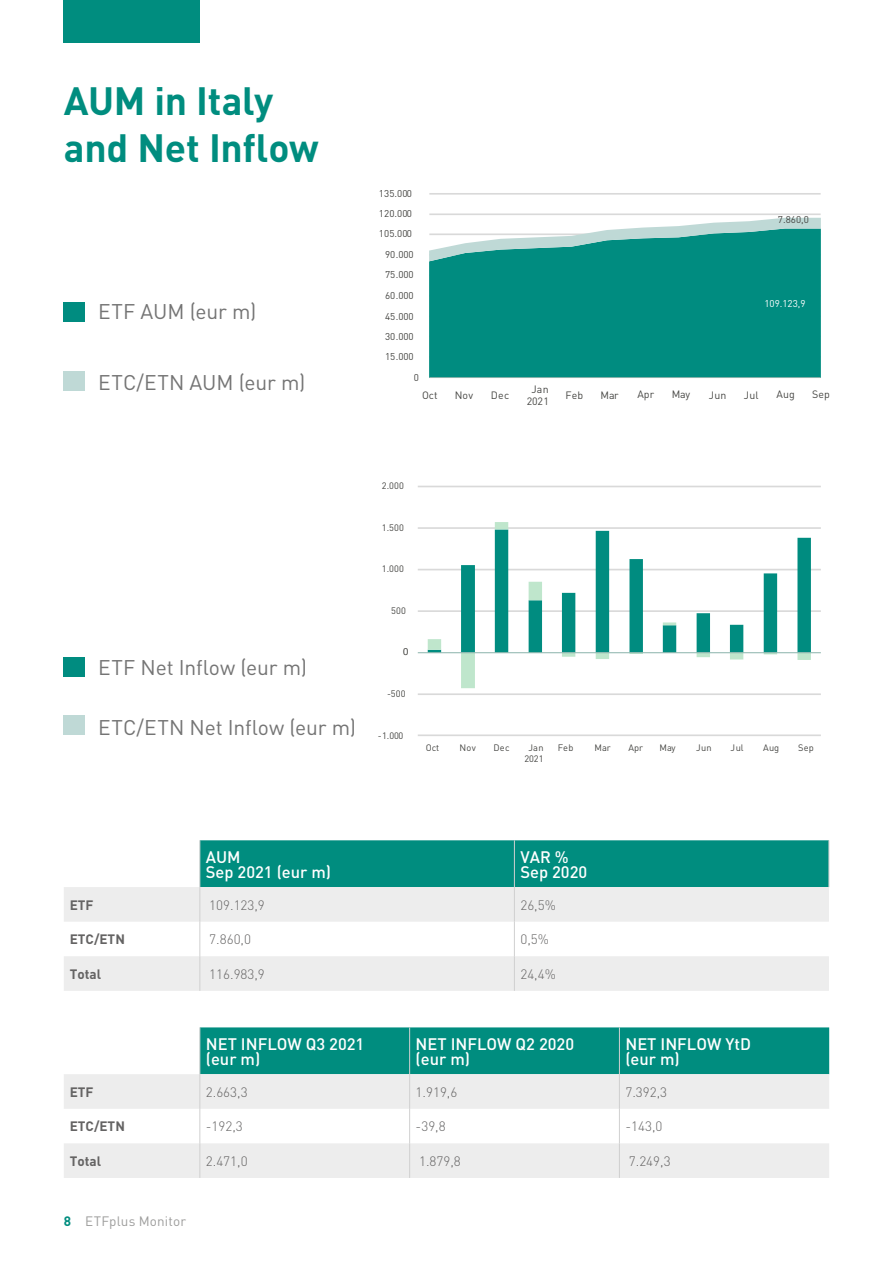
<style>
.page{position:relative;width:893px;height:1263px;background:#fff}
.page>*{position:absolute;margin:0;border:0;box-sizing:border-box;transform-origin:0 0}
.t1{font:700 39px/46.8px "DIN Pro";letter-spacing:-.005em;color:#008d7f}
.t2{font:21px "DIN Pro";letter-spacing:-.005em;color:#747474}
.t3{font:500 16.5px/15px "DIN Pro";color:#fff}
.t4{font:300 13.5px "DIN Pro";color:#646363}
.t5{font:700 13.5px "DIN Pro";color:#646363}
.t6{font:13.5px "DIN Pro";letter-spacing:.01em;color:#9d9d9c}
.t7{font:10.5px/12.8px "DIN Pro";color:#454542;text-align:center}
.t8{font:9.75px "DIN Pro";color:#454542}
.t9{font:9.75px "DIN Pro";color:#fff}
.t10{font:9.3px/11.1px "DIN Pro";color:#454542;text-align:center}
.t11{font:9.3px "Verdana";color:#454542}
.s1{font-weight:700;color:#008d7f}
</style>
<div class="page">
<div style="left:64px;top:715px;width:21px;height:19px;background:#bfd9d6"></div>
<div style="left:64px;top:371px;width:21px;height:20px;background:#bfd9d6"></div>
<div style="left:64px;top:657px;width:21px;height:19px;background:#008c80"></div>
<div style="left:64px;top:302px;width:21px;height:20px;background:#008c80"></div>
<div style="left:201px;top:1027px;width:628px;height:47px;background:#008d7f"></div>
<svg style="left:64px;top:1074px;width:765px;height:104px;fill:#ededed"></svg>
<hr style="left:200px;top:1027px;width:1px;height:47px;background:#d0d0d0">
<hr style="left:409px;top:1027px;width:1px;height:47px;background:#d0d0d0">
<hr style="left:619px;top:1027px;width:1px;height:47px;background:#d0d0d0">
<hr style="left:200px;top:1074px;width:1px;height:35px;background:#d0d0d0">
<hr style="left:409px;top:1074px;width:1px;height:35px;background:#d0d0d0">
<hr style="left:619px;top:1074px;width:1px;height:35px;background:#d0d0d0">
<hr style="left:200px;top:1109px;width:1px;height:34px;background:#d0d0d0">
<hr style="left:409px;top:1109px;width:1px;height:34px;background:#d0d0d0">
<hr style="left:619px;top:1109px;width:1px;height:34px;background:#d0d0d0">
<hr style="left:200px;top:1143px;width:1px;height:35px;background:#d0d0d0">
<hr style="left:409px;top:1143px;width:1px;height:35px;background:#d0d0d0">
<hr style="left:619px;top:1143px;width:1px;height:35px;background:#d0d0d0">
<div style="left:201px;top:840px;width:628px;height:47px;background:#008d7f"></div>
<svg style="left:64px;top:887px;width:765px;height:104px;fill:#ededed"></svg>
<hr style="left:200px;top:840px;width:1px;height:47px;background:#d0d0d0">
<hr style="left:514px;top:840px;width:1px;height:47px;background:#d0d0d0">
<hr style="left:829px;top:840px;width:1px;height:47px;background:#d0d0d0">
<hr style="left:200px;top:887px;width:1px;height:35px;background:#d0d0d0">
<hr style="left:200px;top:922px;width:1px;height:34px;background:#d0d0d0">
<hr style="left:200px;top:956px;width:1px;height:35px;background:#d0d0d0">
<hr style="left:514px;top:887px;width:1px;height:35px;background:#d0d0d0">
<hr style="left:514px;top:922px;width:1px;height:34px;background:#d0d0d0">
<hr style="left:514px;top:956px;width:1px;height:35px;background:#d0d0d0">
<div style="left:64px;top:0;width:136px;height:43px;background:#008d7f"></div>
<hr style="left:429px;top:193px;width:392px;height:2px;background:#d9d9d9">
<hr style="left:429px;top:213px;width:392px;height:2px;background:#d9d9d9">
<div style="left:429px;top:261px;width:392px;height:116px;background:#008c80"></div>
<svg style="left:429px;top:218px;width:392px;height:43px"></svg>
<hr style="left:429px;top:377px;width:392px;height:1px;background:#8ab3ab">
<hr style="left:418px;top:486px;width:403px;height:1px;background:#d9d9d9">
<hr style="left:418px;top:527px;width:403px;height:2px;background:#d9d9d9">
<hr style="left:418px;top:569px;width:403px;height:1px;background:#d9d9d9">
<hr style="left:418px;top:610px;width:403px;height:2px;background:#d9d9d9">
<hr style="left:418px;top:693px;width:403px;height:2px;background:#d9d9d9">
<hr style="left:418px;top:734px;width:403px;height:2px;background:#d9d9d9">
<svg style="left:428px;top:522px;width:383px;height:166px"></svg>
<hr style="left:418px;top:652px;width:403px;height:1px;background:#8ab3ab">
<h1 class="t1" style="left:64px;top:73px;width:257px">AUM in Italy and Net Inflow</h1>
<h2 class="t2" style="left:98px;top:295px;width:160px">ETF AUM (eur m)</h2>
<h2 class="t2" style="left:98px;top:366px;width:209px">ETC/ETN AUM (eur m)</h2>
<p class="t8" style="left:379px;top:185px;width:35px">135.000</p>
<p class="t8" style="left:379px;top:206px;width:35px">120.000</p>
<p class="t8" style="left:379px;top:226px;width:35px">105.000</p>
<p class="t8" style="left:385px;top:247px;width:30px">90.000</p>
<p class="t8" style="left:385px;top:267px;width:30px">75.000</p>
<p class="t8" style="left:385px;top:288px;width:30px">60.000</p>
<p class="t8" style="left:385px;top:308px;width:30px">45.000</p>
<p class="t8" style="left:385px;top:328px;width:30px">30.000</p>
<p class="t8" style="left:385px;top:349px;width:30px">15.000</p>
<p class="t8" style="left:414px;top:370px;width:7px">0</p>
<p class="t7" style="left:422px;top:388px;width:17px">Oct</p>
<p class="t7" style="left:455px;top:388px;width:20px">Nov</p>
<p class="t8" style="left:778px;top:212px;width:32px">7.860,0</p>
<p class="t9" style="left:764px;top:296px;width:43px">109.123,9</p>
<p class="t7" style="left:491px;top:388px;width:20px">Dec</p>
<p class="t7" style="left:527px;top:382px;width:24px">Jan<br>2021</p>
<p class="t7" style="left:565px;top:388px;width:19px">Feb</p>
<p class="t7" style="left:600px;top:388px;width:20px">Mar</p>
<p class="t7" style="left:637px;top:387px;width:18px">Apr</p>
<p class="t7" style="left:672px;top:387px;width:20px">May</p>
<p class="t7" style="left:709px;top:388px;width:19px">Jun</p>
<p class="t7" style="left:744px;top:388px;width:16px">Jul</p>
<p class="t7" style="left:777px;top:387px;width:20px">Aug</p>
<p class="t7" style="left:812px;top:387px;width:19px">Sep</p>
<h2 class="t2" style="left:98px;top:651px;width:210px">ETF Net Inflow (eur m)</h2>
<h2 class="t2" style="left:98px;top:711px;width:259px">ETC/ETN Net Inflow (eur m)</h2>
<p class="t10" style="left:382px;top:479px;width:24px">2.000</p>
<p class="t10" style="left:382px;top:521px;width:24px">1.500</p>
<p class="t10" style="left:382px;top:563px;width:24px">1.000</p>
<p class="t10" style="left:391px;top:604px;width:16px">500</p>
<p class="t11" style="left:403px;top:646px;width:7px">0</p>
<p class="t10" style="left:387px;top:687px;width:20px">-500</p>
<p class="t10" style="left:378px;top:729px;width:27px">-1.000</p>
<p class="t10" style="left:426px;top:741px;width:15px">Oct</p>
<p class="t10" style="left:460px;top:741px;width:18px">Nov</p>
<p class="t10" style="left:494px;top:741px;width:17px">Dec</p>
<p class="t10" style="left:524px;top:741px;width:21px">Jan<br>2021</p>
<p class="t10" style="left:558px;top:741px;width:17px">Feb</p>
<p class="t10" style="left:595px;top:741px;width:17px">Mar</p>
<p class="t10" style="left:628px;top:741px;width:16px">Apr</p>
<p class="t10" style="left:660px;top:741px;width:18px">May</p>
<p class="t10" style="left:696px;top:741px;width:17px">Jun</p>
<p class="t10" style="left:731px;top:741px;width:14px">Jul</p>
<p class="t10" style="left:763px;top:741px;width:18px">Aug</p>
<p class="t10" style="left:798px;top:741px;width:17px">Sep</p>
<p class="t3" style="left:206px;top:847px;width:127px">AUM<br>Sep 2021 (eur m)</p>
<p class="t3" style="left:520px;top:847px;width:68px">VAR %<br>Sep 2020</p>
<p class="t5" style="left:70px;top:893px;width:25px">ETF</p>
<p class="t4" style="left:209px;top:894px;width:57px">109.123,9</p>
<p class="t4" style="left:520px;top:894px;width:37px">26,5%</p>
<p class="t5" style="left:70px;top:928px;width:57px">ETC/ETN</p>
<p class="t4" style="left:209px;top:929px;width:43px">7.860,0</p>
<p class="t4" style="left:520px;top:929px;width:30px">0,5%</p>
<p class="t5" style="left:70px;top:962px;width:33px">Total</p>
<p class="t4" style="left:209px;top:963px;width:57px">116.983,9</p>
<p class="t4" style="left:520px;top:963px;width:37px">24,4%</p>
<p class="t3" style="left:206px;top:1034px;width:160px">NET INFLOW Q3 2021 (eur m)</p>
<p class="t3" style="left:416px;top:1034px;width:160px">NET INFLOW Q2 2020 (eur m)</p>
<p class="t3" style="left:625px;top:1034px;width:127px">NET INFLOW YtD (eur m)</p>
<p class="t5" style="left:70px;top:1080px;width:25px">ETF</p>
<p class="t4" style="left:206px;top:1081px;width:43px">2.663,3</p>
<p class="t4" style="left:416px;top:1081px;width:43px">1.919,6</p>
<p class="t4" style="left:625px;top:1081px;width:43px">7.392,3</p>
<p class="t5" style="left:70px;top:1115px;width:57px">ETC/ETN</p>
<p class="t4" style="left:206px;top:1116px;width:38px">-192,3</p>
<p class="t4" style="left:416px;top:1116px;width:32px">-39,8</p>
<p class="t4" style="left:625px;top:1116px;width:38px">-143,0</p>
<p class="t5" style="left:70px;top:1150px;width:33px">Total</p>
<p class="t4" style="left:206px;top:1150px;width:43px">2.471,0</p>
<p class="t4" style="left:419px;top:1150px;width:43px">1.879,8</p>
<p class="t4" style="left:629px;top:1150px;width:43px">7.249,3</p>
<p class="t6" style="left:64px;top:1211px;width:124px"><span class="s1">8</span> ETFplus Monitor</p>
</div>
